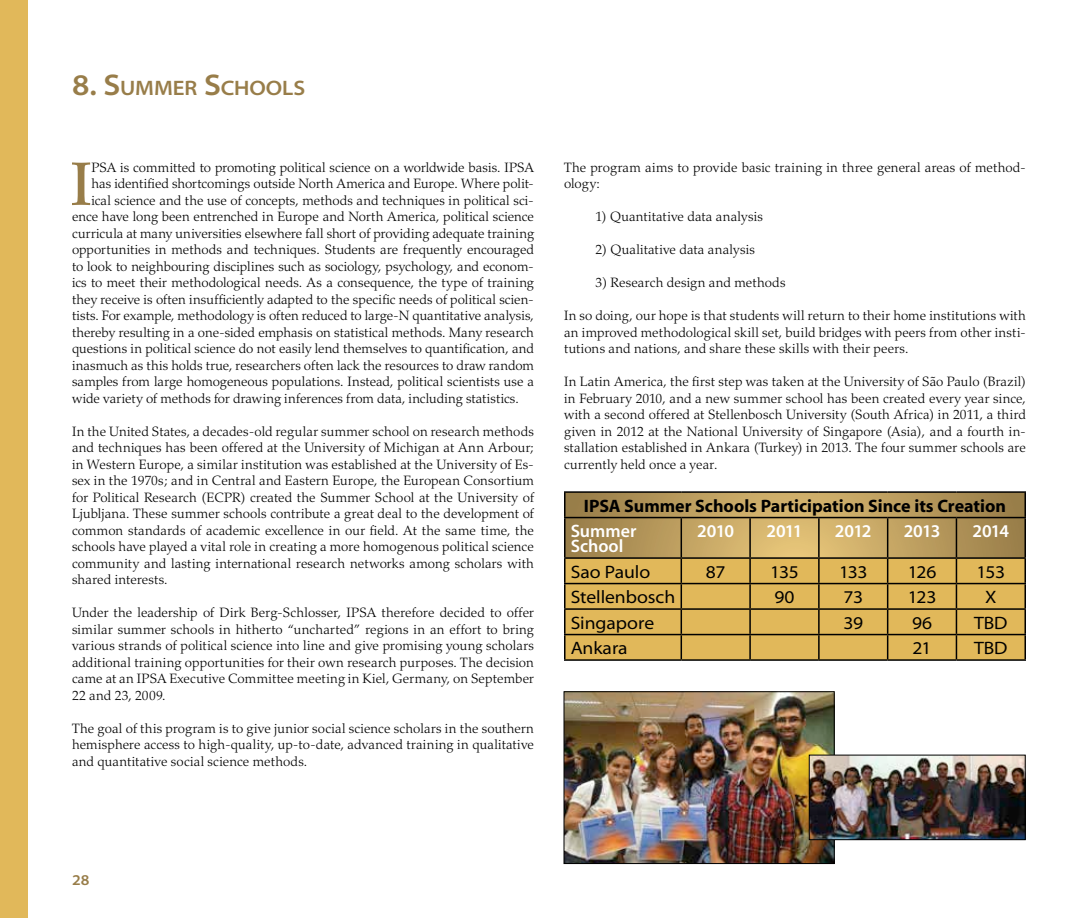
<style>
.page{position:relative;width:1080px;height:918px;background:#fff}
.page>*{position:absolute;margin:0;border:0;box-sizing:border-box;transform-origin:0 0}
.Texte{font:500 61.05px "Palatino";color:#987d49}
.Grands_titres{font:21px "Myriad MM SC700 565 700";color:#987d49}
.t1{font:18px "Myriad MM 400 700";letter-spacing:-.005em;color:#000}
.t2{font:18px "Myriad MM 700 600";color:#000}
.t3{font:18px/15px "Myriad MM 565 600";letter-spacing:-.01em;color:#fff}
.t4{font:15px "Myriad MM 565 700";color:#987d49}
.Texte-2{font:300 13.5px/16.5px "Palatino";letter-spacing:.005em;color:#000;text-align:justify}
.s1{font-size:30px}
</style>
<div class="page">
<svg style="left:566px;top:493px;width:458px;height:24px;background:#b6995c"></svg>
<hr style="left:564px;top:491px;width:117px;height:2px;background:#000">
<hr style="left:564px;top:493px;width:2px;height:24px;background:#000">
<hr style="left:681px;top:491px;width:69px;height:2px;background:#000">
<hr style="left:750px;top:491px;width:69px;height:2px;background:#000">
<hr style="left:819px;top:491px;width:69px;height:2px;background:#000">
<hr style="left:888px;top:491px;width:68px;height:2px;background:#000">
<hr style="left:956px;top:491px;width:70px;height:2px;background:#000">
<hr style="left:1024px;top:493px;width:2px;height:24px;background:#000">
<hr style="left:564px;top:517px;width:117px;height:1px;background:#000">
<hr style="left:564px;top:518px;width:2px;height:39px;background:#000">
<hr style="left:681px;top:517px;width:69px;height:1px;background:#000">
<hr style="left:750px;top:517px;width:69px;height:1px;background:#000">
<hr style="left:819px;top:517px;width:69px;height:1px;background:#000">
<hr style="left:888px;top:517px;width:68px;height:1px;background:#000">
<hr style="left:956px;top:517px;width:70px;height:1px;background:#000">
<hr style="left:1024px;top:518px;width:2px;height:39px;background:#000">
<hr style="left:564px;top:557px;width:117px;height:2px;background:#000">
<hr style="left:564px;top:559px;width:2px;height:24px;background:#000">
<hr style="left:956px;top:557px;width:70px;height:2px;background:#000">
<hr style="left:1024px;top:559px;width:2px;height:24px;background:#000">
<hr style="left:564px;top:583px;width:117px;height:1px;background:#000">
<hr style="left:564px;top:584px;width:2px;height:24px;background:#000">
<hr style="left:956px;top:583px;width:70px;height:1px;background:#000">
<hr style="left:1024px;top:584px;width:2px;height:24px;background:#000">
<hr style="left:564px;top:608px;width:117px;height:2px;background:#000">
<hr style="left:564px;top:610px;width:2px;height:24px;background:#000">
<hr style="left:956px;top:608px;width:70px;height:2px;background:#000">
<hr style="left:1024px;top:610px;width:2px;height:24px;background:#000">
<hr style="left:564px;top:634px;width:117px;height:1px;background:#000">
<hr style="left:564px;top:635px;width:2px;height:24px;background:#000">
<hr style="left:956px;top:634px;width:70px;height:1px;background:#000">
<svg style="left:565px;top:518px;width:460px;height:141px;background:#c9a555"></svg>
<hr style="left:1024px;top:635px;width:2px;height:24px;background:#000">
<hr style="left:564px;top:659px;width:117px;height:2px;background:#000">
<hr style="left:681px;top:659px;width:69px;height:2px;background:#000">
<hr style="left:750px;top:659px;width:69px;height:2px;background:#000">
<hr style="left:819px;top:659px;width:69px;height:2px;background:#000">
<hr style="left:888px;top:659px;width:68px;height:2px;background:#000">
<hr style="left:956px;top:659px;width:70px;height:2px;background:#000">
<div style="left:0;top:0;width:28px;height:918px;background:#e1b85a"></div>
<img style="left:566px;top:693px;width:267px;height:169px">
<div style="left:564px;top:691px;width:271px;height:173px;border:1px solid #000"></div>
<img style="left:811px;top:757px;width:213px;height:81px">
<div style="left:809px;top:755px;width:217px;height:85px;border:1px solid #000"></div>
<p class="Grands_titres" style="left:72px;top:77px;width:235px"><span class="s1">8. S</span>UMMER <span class="s1">S</span>CHOOLS</p>
<p class="Texte" style="left:70px;top:148px;width:23px">I</p>
<p class="Texte-2" style="left:91px;top:159px;width:444px">PSA is committed to promoting political science on a worldwide basis. IPSA</p>
<p class="Texte-2" style="left:91px;top:176px;width:444px">has identified shortcomings outside North America and Europe. Where polit-</p>
<p class="Texte-2" style="left:91px;top:192px;width:444px">ical science and the use of concepts, methods and techniques in political sci-</p>
<p class="Texte-2" style="left:72px;top:209px;width:463px">ence have long been entrenched in Europe and North America, political science</p>
<p class="Texte-2" style="left:72px;top:225px;width:464px">curricula at many universities elsewhere fall short of providing adequate training</p>
<p class="Texte-2" style="left:72px;top:242px;width:464px">opportunities in methods and techniques. Students are frequently encouraged</p>
<p class="Texte-2" style="left:72px;top:258px;width:463px">to look to neighbouring disciplines such as sociology, psychology, and econom-</p>
<p class="Texte-2" style="left:72px;top:275px;width:463px">ics to meet their methodological needs. As a consequence, the type of training</p>
<p class="Texte-2" style="left:72px;top:291px;width:463px">they receive is often insufficiently adapted to the specific needs of political scien-</p>
<p class="Texte-2" style="left:72px;top:308px;width:463px">tists. For example, methodology is often reduced to large-N quantitative analysis,</p>
<p class="Texte-2" style="left:72px;top:324px;width:464px">thereby resulting in a one-sided emphasis on statistical methods. Many research</p>
<p class="Texte-2" style="left:72px;top:341px;width:463px">questions in political science do not easily lend themselves to quantification, and</p>
<p class="Texte-2" style="left:72px;top:357px;width:463px">inasmuch as this holds true, researchers often lack the resources to draw random</p>
<p class="Texte-2" style="left:72px;top:374px;width:463px">samples from large homogeneous populations. Instead, political scientists use a</p>
<p class="Texte-2" style="left:72px;top:390px;width:448px">wide variety of methods for drawing inferences from data, including statistics.</p>
<p class="Texte-2" style="left:72px;top:423px;width:464px">In the United States, a decades-old regular summer school on research methods and techniques has been offered at the University of Michigan at Ann Arbour; in Western Europe, a similar institution was established at the University of Es&shy;sex in the 1970s; and in Central and Eastern Europe, the European Consortium for Political Research (ECPR) created the Summer School at the University of Ljubljana. These summer schools contribute a great deal to the development of common standards of academic excellence in our field. At the same time, the schools have played a vital role in creating a more homogenous political science community and lasting international research networks among scholars with shared interests.</p>
<p class="Texte-2" style="left:72px;top:605px;width:464px">Under the leadership of Dirk Berg-Schlosser, IPSA therefore decided to offer similar summer schools in hitherto “uncharted” regions in an effort to bring various strands of political science into line and give promising young scholars additional training opportunities for their own research purposes. The decision came at an IPSA Executive Committee meeting in Kiel, Germany, on September 22 and 23, 2009.</p>
<p class="Texte-2" style="left:72px;top:720px;width:464px">The goal of this program is to give junior social science scholars in the southern hemisphere access to high-quality, up-to-date, advanced training in qualitative and quantitative social science methods.</p>
<p class="Texte-2" style="left:564px;top:159px;width:463px">The program aims to provide basic training in three general areas of method&shy;ology:</p>
<p class="Texte-2" style="left:596px;top:209px;width:169px">1) Quantitative data analysis</p>
<p class="Texte-2" style="left:596px;top:242px;width:161px">2) Qualitative data analysis</p>
<p class="Texte-2" style="left:596px;top:275px;width:191px">3) Research design and methods</p>
<p class="Texte-2" style="left:564px;top:308px;width:464px">In so doing, our hope is that students will return to their home institutions with an improved methodological skill set, build bridges with peers from other insti&shy;tutions and nations, and share these skills with their peers.</p>
<p class="Texte-2" style="left:564px;top:374px;width:464px">In Latin America, the first step was taken at the University of São Paulo (Brazil) in February 2010, and a new summer school has been created every year since, with a second offered at Stellenbosch University (South Africa) in 2011, a third given in 2012 at the National University of Singapore (Asia), and a fourth in&shy;stallation established in Ankara (Turkey) in 2013. The four summer schools are currently held once a year.</p>
<p class="t2" style="left:584px;top:497px;width:424px">IPSA Summer Schools Participation Since its Creation</p>
<p class="t3" style="left:571px;top:524px;width:67px">Summer<br>School</p>
<p class="t3" style="left:697px;top:524px;width:38px">2010</p>
<p class="t3" style="left:766px;top:524px;width:37px">2011</p>
<p class="t3" style="left:835px;top:524px;width:38px">2012</p>
<p class="t3" style="left:904px;top:524px;width:38px">2013</p>
<p class="t3" style="left:973px;top:524px;width:38px">2014</p>
<p class="t1" style="left:571px;top:563px;width:81px">Sao Paulo</p>
<p class="t1" style="left:706px;top:563px;width:21px">87</p>
<p class="t1" style="left:770px;top:563px;width:30px">135</p>
<p class="t1" style="left:839px;top:563px;width:30px">133</p>
<p class="t1" style="left:908px;top:563px;width:30px">126</p>
<p class="t1" style="left:977px;top:563px;width:30px">153</p>
<p class="t1" style="left:571px;top:588px;width:106px">Stellenbosch</p>
<p class="t1" style="left:774px;top:588px;width:21px">90</p>
<p class="t1" style="left:843px;top:588px;width:21px">73</p>
<p class="t1" style="left:908px;top:588px;width:30px">123</p>
<p class="t1" style="left:985px;top:588px;width:12px">X</p>
<p class="t1" style="left:571px;top:614px;width:85px">Singapore</p>
<p class="t1" style="left:843px;top:614px;width:21px">39</p>
<p class="t1" style="left:912px;top:614px;width:22px">96</p>
<p class="t1" style="left:974px;top:614px;width:34px">TBD</p>
<p class="t1" style="left:571px;top:639px;width:58px">Ankara</p>
<p class="t1" style="left:912px;top:639px;width:21px">21</p>
<p class="t1" style="left:974px;top:639px;width:34px">TBD</p>
<p class="t4" style="left:72px;top:873px;width:19px">28</p>
</div>
